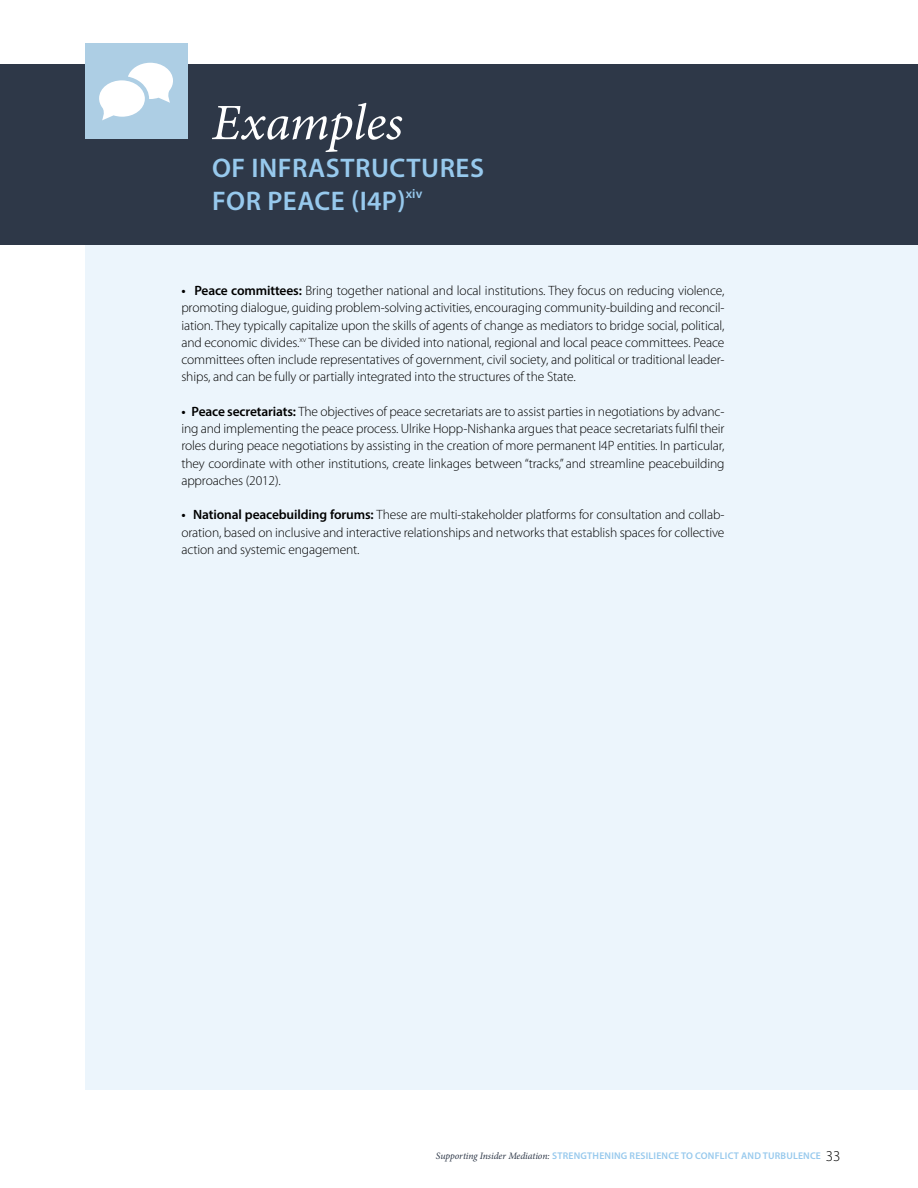
<style>
.page{position:relative;width:918px;height:1188px;background:#fff}
.page>*{position:absolute;margin:0;border:0;box-sizing:border-box;transform-origin:0 0}
.t1{font:italic 51px "Minion Pro";letter-spacing:-.01em;color:#fff}
.t2{font:600 27px/33px "Myriad Pro";letter-spacing:.02em;color:#97c9ed}
.t3{font:300 13.5px/17.2px "Myriad Pro";letter-spacing:-.01em;color:#000;text-align:justify}
.t4{font:600 9.75px "Myriad Pro";letter-spacing:.02em;color:#97c9ed}
.s1{font-weight:600;font-style:italic}
.s2{font-weight:600}
.s3{font-family:"Minion Pro";font-weight:400;font-style:italic;color:#2e3848}
.s4{font-weight:300;font-size:15px;color:#000}
</style>
<div class="page">
<div style="left:85px;top:124px;width:833px;height:966px;background:#ecf5fc"></div>
<div style="left:0;top:64px;width:918px;height:180px;background:#2e3848"></div>
<div style="left:85px;top:44px;width:102px;height:95px;background:#adcee4"></div>
<svg style="left:99px;top:62px;width:74px;height:58px"></svg>
<h1 class="t1" style="left:212px;top:88px;width:193px">Examples</h1>
<h2 class="t2" style="left:212px;top:151px;width:271px">OF INFRASTRUCTURES<br>FOR PEACE (I4P)<sup>XIV</sup></h2>
<p class="t3" style="left:181px;top:282px;width:545px"><span class="s1">•</span> <span class="s2">PEACE COMMITTEES:</span> Bring together national and local institutions. They focus on reducing violence, promoting dialogue, guiding problem-solving activities, encouraging community-building and reconcil&shy;iation. They typically capitalize upon the skills of agents of change as mediators to bridge social, political, and economic divides.<sup>xv</sup> These can be divided into national, regional and local peace committees. Peace committees often include representatives of government, civil society, and political or traditional leader&shy;ships, and can be fully or partially integrated into the structures of the State.</p>
<p class="t3" style="left:181px;top:403px;width:545px"><span class="s1">•</span> <span class="s2">PEACE SECRETARIATS:</span> The objectives of peace secretariats are to assist parties in negotiations by advanc&shy;ing and implementing the peace process. Ulrike Hopp-Nishanka argues that peace secretariats fulfil their roles during peace negotiations by assisting in the creation of more permanent I4P entities. In particular, they coordinate with other institutions, create linkages between “tracks,” and streamline peacebuilding approaches (2012).</p>
<p class="t3" style="left:181px;top:506px;width:545px"><span class="s1">•</span> <span class="s2">NATIONAL PEACEBUILDING FORUMS:</span> These are multi-stakeholder platforms for consultation and collab&shy;oration, based on inclusive and interactive relationships and networks that establish spaces for collective action and systemic engagement.</p>
<p class="t4" style="left:436px;top:1150px;width:406px"><span class="s3">Supporting Insider Mediation:</span> STRENGTHENING RESILIENCE TO CONFLICT AND TURBULENCE <span class="s4">33</span></p>
</div>
